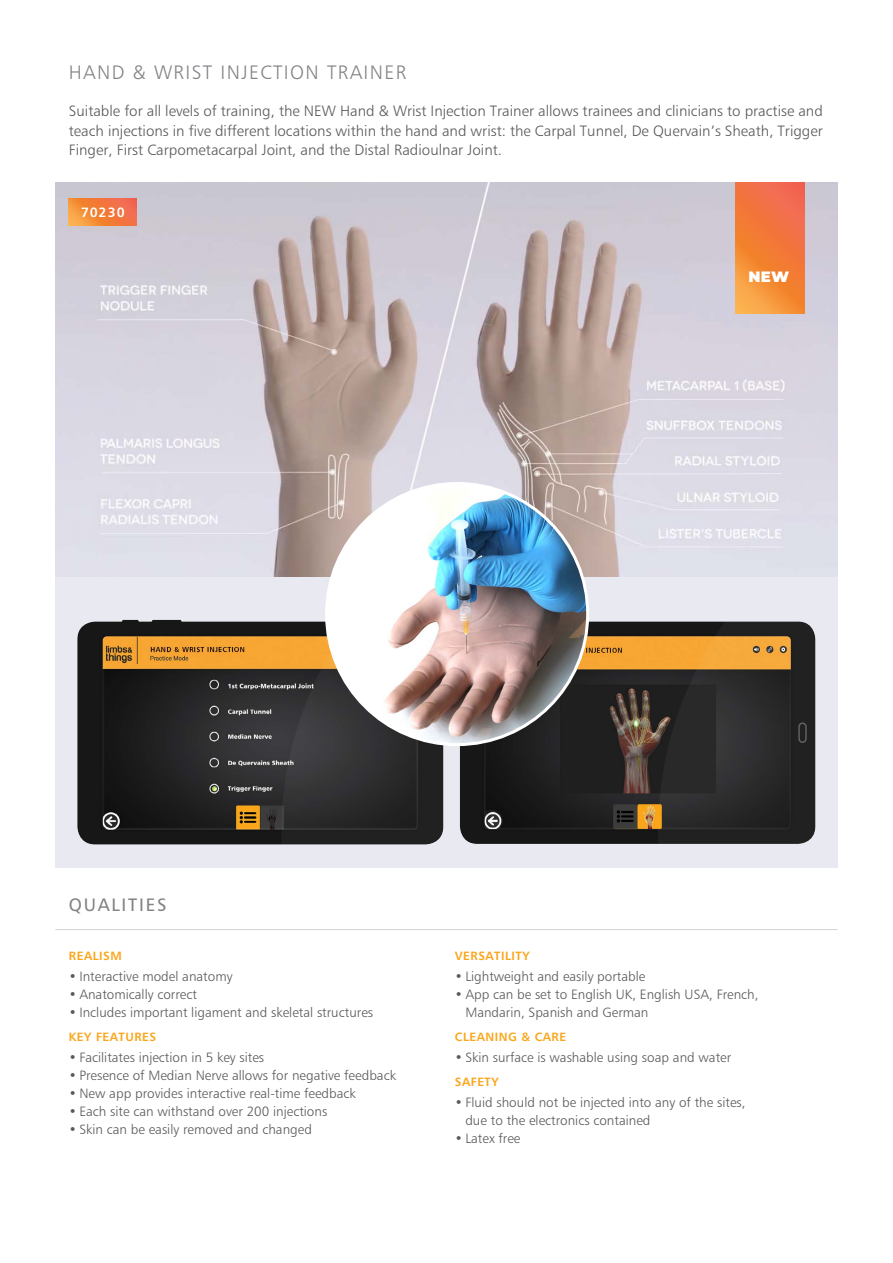
<style>
.page{position:relative;width:893px;height:1263px;background:#fff}
.page>*{position:absolute;margin:0;border:0;box-sizing:border-box;transform-origin:0 0}
.t1{font:19.5px "Humanist 777 BT Light B";letter-spacing:.07em;color:#808285}
.t2{font:18px "Humanist 777 BT Roman B";letter-spacing:.1em;color:#808285}
.t3{font:15px/19.5px "Humanist 777 BT Light B";color:#58595b;text-align:justify}
.t4{font:900 15px "Montserrat";color:#fff}
.t5{font:13.5px/18px "Humanist 777 BT Light B";color:#58595b}
.t6{font:13.5px "Humanist 777 BT Bold B";letter-spacing:.07em;color:#fff}
.t7{font:12px "Humanist 777 BT Bold B";letter-spacing:.04em;color:#faa61a}
</style>
<div class="page">
<div style="left:55px;top:576px;width:783px;height:291px;background:#e9e9f1"></div>
<svg style="left:460px;top:621px;width:198px;height:223px;background:#1e1e1f"></svg>
<div style="left:470px;top:625px;width:334px;height:205px;background:#fff;opacity:.3"></div>
<svg style="left:658px;top:621px;width:157px;height:223px;background:#42382b"></svg>
<img style="left:614px;top:805px;width:47px;height:24px">
<svg style="left:77px;top:620px;width:204px;height:224px;background:#262628"></svg>
<div style="left:89px;top:626px;width:342px;height:205px;background:#fff;opacity:.3"></div>
<svg style="left:281px;top:621px;width:162px;height:223px;background:#3d3832"></svg>
<svg style="left:212px;top:786px;width:5px;height:5px"></svg>
<img style="left:55px;top:182px;width:783px;height:395px">
<img style="left:327px;top:483px;width:261px;height:262px;border-radius:131px">
<svg style="left:69px;top:199px;width:68px;height:26px;background:#f37f3e"></svg>
<svg style="left:736px;top:182px;width:68px;height:131px;background:#f37f3d"></svg>
<hr style="left:55px;top:929px;width:783px;height:1px;background:#d1d3d4">
<h1 class="t1" style="left:69px;top:60px;width:339px">HAND &amp; WRIST INJECTION TRAINER</h1>
<p class="t3" style="left:69px;top:101px;width:755px">Suitable for all levels of training, the NEW Hand &amp; Wrist Injection Trainer allows trainees and clinicians to practise and teach injections in five different locations within the hand and wrist: the Carpal Tunnel, De Quervain’s Sheath, Trigger Finger, First Carpometacarpal Joint, and the Distal Radioulnar Joint.</p>
<p class="t6" style="left:81px;top:204px;width:45px">70230</p>
<p class="t4" style="left:748px;top:266px;width:42px">NEW</p>
<h2 class="t2" style="left:69px;top:893px;width:99px">QUALITIES</h2>
<p class="t7" style="left:69px;top:948px;width:54px">REALISM</p>
<p class="t5" style="left:69px;top:967px;width:165px">• Interactive model anatomy</p>
<p class="t5" style="left:69px;top:985px;width:130px">• Anatomically correct</p>
<p class="t5" style="left:69px;top:1003px;width:306px">• Includes important ligament and skeletal structures</p>
<p class="t7" style="left:69px;top:1029px;width:89px">KEY FEATURES</p>
<p class="t5" style="left:69px;top:1048px;width:197px">• Facilitates injection in 5 key sites</p>
<p class="t5" style="left:69px;top:1066px;width:329px">• Presence of Median Nerve allows for negative feedback</p>
<p class="t5" style="left:69px;top:1084px;width:288px">• New app provides interactive real-time feedback</p>
<p class="t5" style="left:69px;top:1102px;width:260px">• Each site can withstand over 200 injections</p>
<p class="t5" style="left:69px;top:1120px;width:245px">• Skin can be easily removed and changed</p>
<p class="t7" style="left:455px;top:948px;width:76px">VERSATILITY</p>
<p class="t5" style="left:455px;top:967px;width:192px">• Lightweight and easily portable</p>
<p class="t5" style="left:465px;top:985px;width:295px;text-indent:-11px">• App can be set to English UK, English USA, French,<br>Mandarin, Spanish and German</p>
<p class="t7" style="left:455px;top:1029px;width:113px">CLEANING &amp; CARE</p>
<p class="t5" style="left:455px;top:1048px;width:278px">• Skin surface is washable using soap and water</p>
<p class="t7" style="left:455px;top:1074px;width:45px">SAFETY</p>
<p class="t5" style="left:465px;top:1093px;width:282px;text-indent:-11px">• Fluid should not be injected into any of the sites, due to the electronics contained</p>
<p class="t5" style="left:455px;top:1129px;width:67px">• Latex free</p>
</div>
